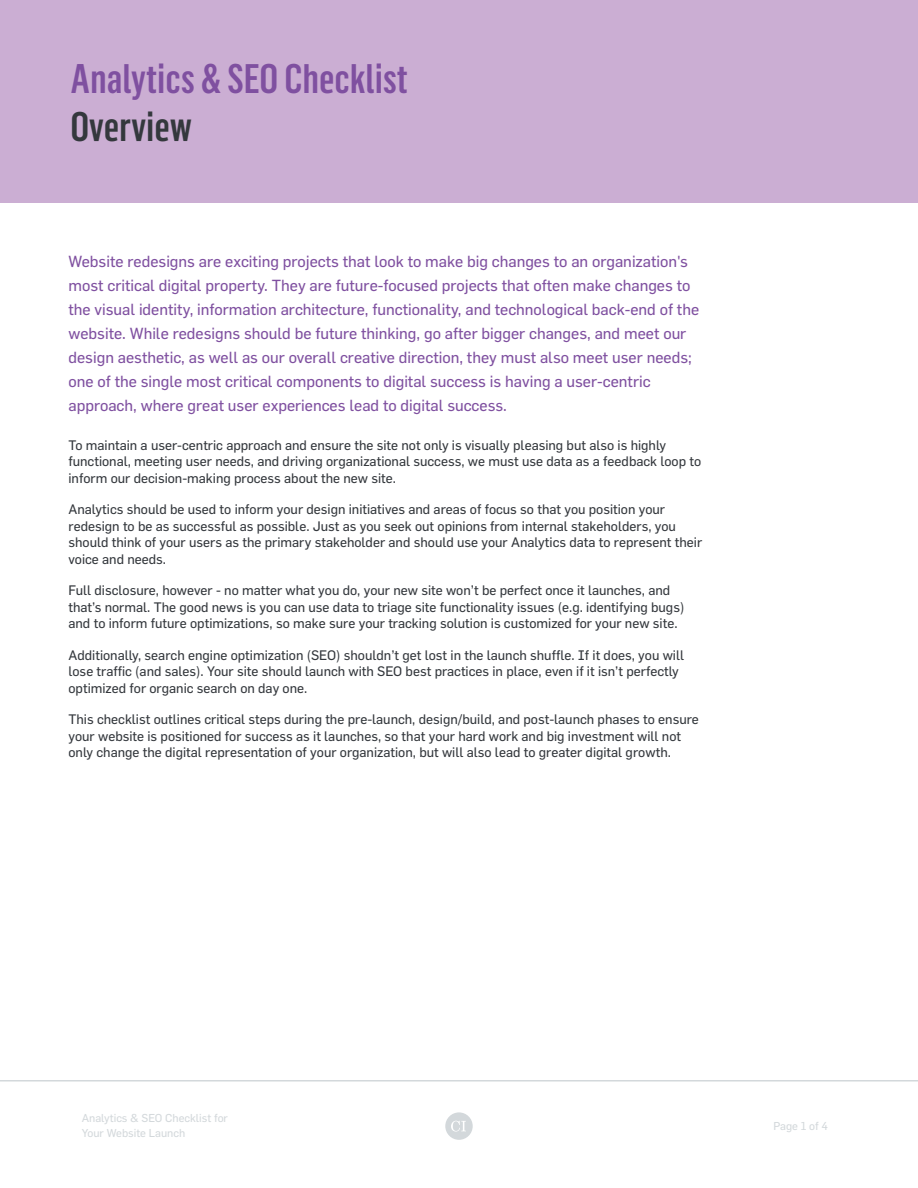
<style>
.page{position:relative;width:918px;height:1188px;background:#fff}
.page>*{position:absolute;margin:0;border:0;box-sizing:border-box;transform-origin:0 0}
.t1{font:500 40.5px "Flama Condensed";color:#7f50a0}
.t2{font:500 40.5px "Flama Condensed";color:#34383d}
.t3{font:15.75px/24px "Flama Basic";color:#7f50a0}
.t4{font:13.5px/16.5px "Flama Basic";color:#34383d}
.t5{font:11.25px/15px "Flama Basic";color:#d3d8db}
</style>
<div class="page">
<div style="left:0;top:0;width:918px;height:202px;background:#cbaed3"></div>
<hr style="left:0;top:1080px;width:918px;height:2px;background:#d3d8db">
<svg style="left:445px;top:1112px;width:28px;height:28px"></svg>
<h1 class="t1" style="left:70px;top:53px;width:339px">Analytics &amp; SEO Checklist</h1>
<h1 class="t2" style="left:70px;top:101px;width:123px">Overview</h1>
<p class="t3" style="left:68px;top:249px;width:632px">Website redesigns are exciting projects that look to make big changes to an organization's most critical digital property. They are future-focused projects that often make changes to the visual identity, information architecture, functionality, and technological back-end of the website. While redesigns should be future thinking, go after bigger changes, and meet our design aesthetic, as well as our overall creative direction, they must also meet user needs; one of the single most critical components to digital success is having a user-centric approach, where great user experiences lead to digital success.</p>
<p class="t4" style="left:68px;top:436px;width:634px">To maintain a user-centric approach and ensure the site not only is visually pleasing but also is highly functional, meeting user needs, and driving organizational success, we must use data as a feedback loop to inform our decision-making process about the new site.</p>
<p class="t4" style="left:68px;top:501px;width:635px">Analytics should be used to inform your design initiatives and areas of focus so that you position your redesign to be as successful as possible. Just as you seek out opinions from internal stakeholders, you should think of your users as the primary stakeholder and should use your Analytics data to represent their voice and needs.</p>
<p class="t4" style="left:68px;top:582px;width:617px">Full disclosure, however - no matter what you do, your new site won’t be perfect once it launches, and that’s normal. The good news is you can use data to triage site functionality issues (e.g. identifying bugs) and to inform future optimizations, so make sure your tracking solution is customized for your new site.</p>
<p class="t4" style="left:68px;top:646px;width:617px">Additionally, search engine optimization (SEO) shouldn’t get lost in the launch shuffle. If it does, you will lose traffic (and sales). Your site should launch with SEO best practices in place, even if it isn’t perfectly optimized for organic search on day one.</p>
<p class="t4" style="left:68px;top:711px;width:632px">This checklist outlines critical steps during the pre-launch, design/build, and post-launch phases to ensure your website is positioned for success as it launches, so that your hard work and big investment will not only change the digital representation of your organization, but will also lead to greater digital growth.</p>
<p class="t5" style="left:82px;top:1110px;width:148px">Analytics &amp; SEO Checklist for<br>Your Website Launch</p>
<p class="t5" style="left:773px;top:1118px;width:56px">Page 1 of 4</p>
</div>
